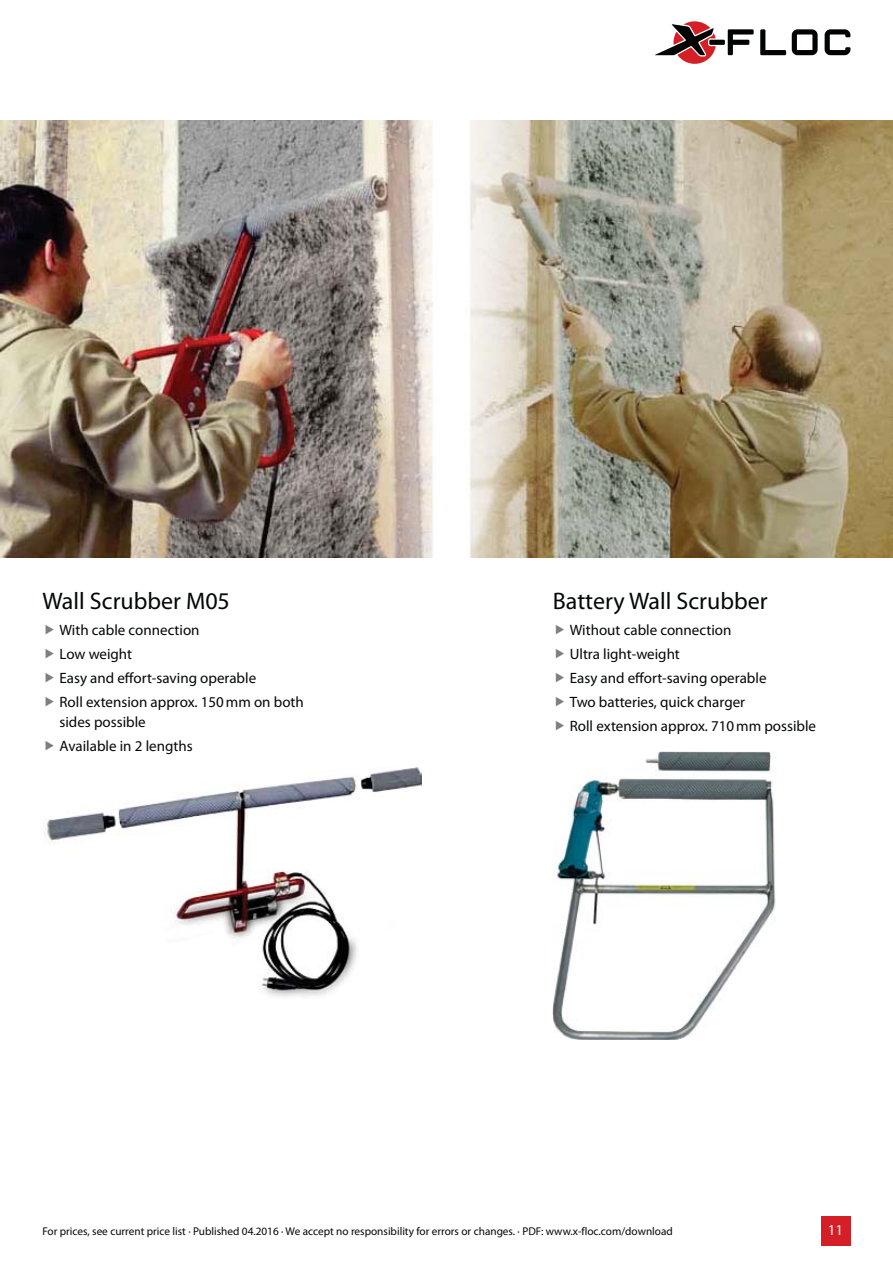
<style>
.page{position:relative;width:893px;height:1263px;background:#fff}
.page>*{position:absolute;margin:0;border:0;box-sizing:border-box;transform-origin:0 0}
.t1{font:24px "Myriad Pro";color:#030806}
.t2{font:15px/24px "Myriad Pro";color:#030806}
.t3{font:15px "Myriad Pro";color:#fff}
.t4{font:11.25px "Myriad Pro";color:#030806}
</style>
<div class="page">
<div style="left:821px;top:1216px;width:29px;height:30px;background:#d51f26"></div>
<img style="left:0;top:120px;width:893px;height:437px">
<img style="left:43px;top:767px;width:378px;height:230px">
<img style="left:553px;top:752px;width:223px;height:288px">
<div style="left:709px;top:40px;width:16px;height:5px;background:#010202"></div>
<svg style="left:728px;top:29px;width:25px;height:26px"></svg>
<svg style="left:792px;top:29px;width:25px;height:26px"></svg>
<svg style="left:824px;top:29px;width:26px;height:26px"></svg>
<svg style="left:760px;top:29px;width:26px;height:26px"></svg>
<svg style="left:655px;top:21px;width:61px;height:43px"></svg>
<h1 class="t1" style="left:42px;top:592px;width:189px">Wall Scrubber M05</h1>
<h1 class="t1" style="left:553px;top:592px;width:216px">Battery Wall Scrubber</h1>
<p class="t2" style="left:570px;top:619px;width:248px">Without cable connection<br>Ultra light-weight<br>Easy and effort-saving operable<br>Two batteries, quick charger<br>Roll extension approx. 710 mm possible</p>
<p class="t2" style="left:59px;top:619px;width:246px">With cable connection<br>Low weight<br>Easy and effort-saving operable<br>Roll extension approx. 150 mm on both</p>
<p class="t2" style="left:59px;top:711px;width:135px">sides possible<br>Available in 2 lengths</p>
<p class="t4" style="left:42px;top:1226px;width:632px">For prices, see current price list · Published 04.2016 · We accept no responsibility for errors or changes. · PDF: www.x-floc.com/download</p>
<p class="t3" style="left:828px;top:1224px;width:17px">11</p>
</div>
